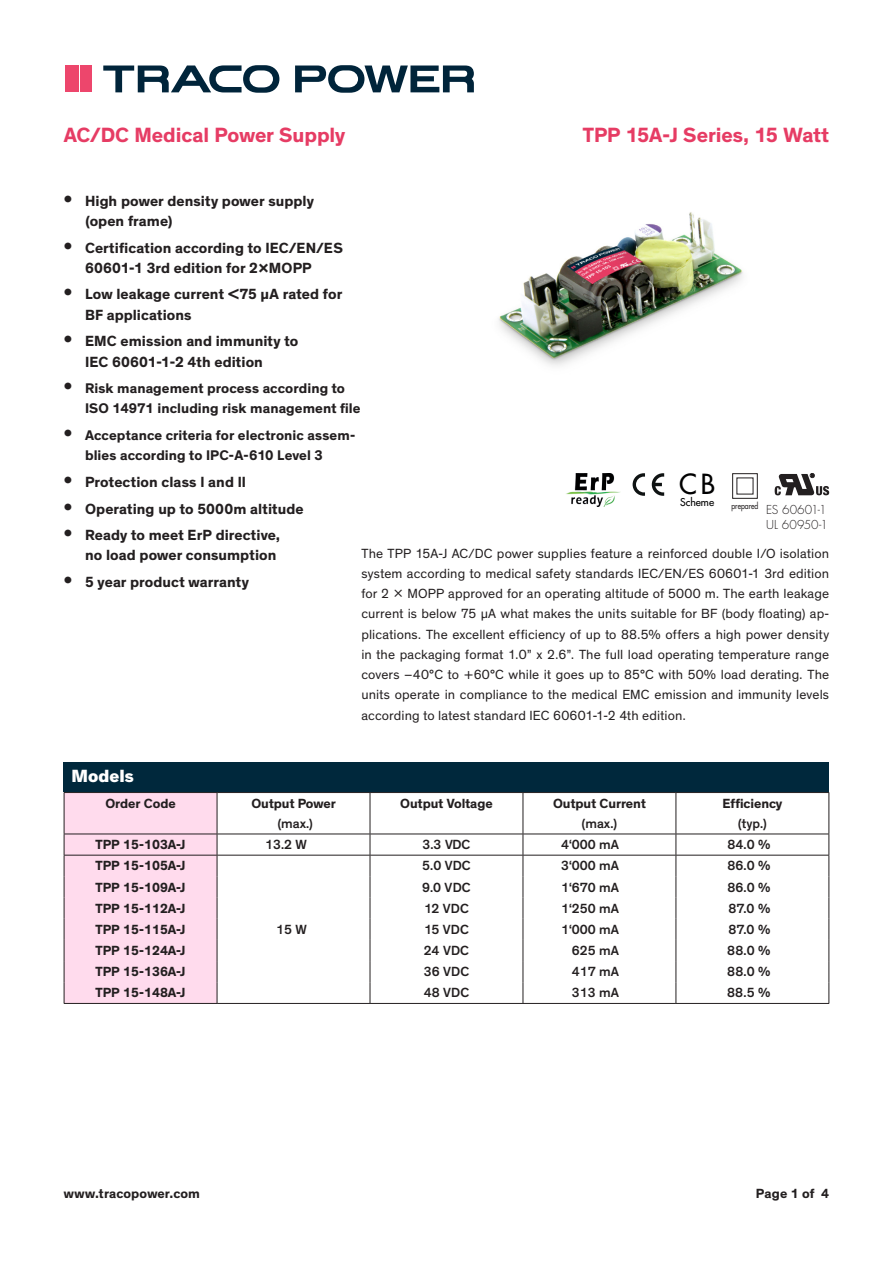
<style>
.page{position:relative;width:893px;height:1263px;background:#fff}
.page>*{position:absolute;margin:0;border:0;box-sizing:border-box;transform-origin:0 0}
.t1{font:27px "Futura";color:#000001}
.t2{font:700 21px "Theinhardt";letter-spacing:-.005em;color:#e63c64}
.t3{font:800 18px "Theinhardt";color:#fff}
.Features_Heavy{font:700 15px/20.2px "Theinhardt";letter-spacing:.005em;color:#231f20}
.Features_Heavy-2{font:700 14.25px/20.2px "Theinhardt";letter-spacing:.005em;color:#231f20}
.Text_medium{font:13.5px/20.2px "Theinhardt";letter-spacing:.01em;color:#231f20;text-align:justify}
.Tabelle_Heavy{font:700 13.5px "Theinhardt";color:#231f20}
.Tabelle_Heavy-2{font:500 13.5px "Theinhardt";color:#231f20}
.Text_light{font:300 12px/15px "Futura";letter-spacing:.01em;color:#231f20}
.t4{font:10.5px "Futura";color:#000001}
.t5{font:8.55px "Futura";color:#231f20;scale:.81 1}
.s1{font-size:21px}
</style>
<div class="page">
<svg style="left:103px;top:65px;width:176px;height:28px"></svg>
<svg style="left:295px;top:65px;width:179px;height:28px"></svg>
<div style="left:65px;top:66px;width:11px;height:26px;background:#ed466c"></div>
<div style="left:80px;top:66px;width:12px;height:26px;background:#ed466c"></div>
<svg style="left:78px;top:66px;width:1px;height:26px"></svg>
<svg style="left:633px;top:473px;width:12px;height:23px"></svg>
<svg style="left:652px;top:473px;width:12px;height:23px"></svg>
<div style="left:732px;top:473px;width:26px;height:26px;border:1px solid #231f20"></div>
<svg style="left:775px;top:473px;width:54px;height:22px"></svg>
<img style="left:566px;top:473px;width:54px;height:34px">
<img style="left:498px;top:212px;width:245px;height:154px">
<hr style="left:217px;top:792px;width:153px;height:1px;background:#231f20">
<hr style="left:370px;top:792px;width:153px;height:1px;background:#231f20">
<hr style="left:370px;top:793px;width:1px;height:41px;background:#231f20">
<hr style="left:523px;top:792px;width:153px;height:1px;background:#231f20">
<hr style="left:523px;top:793px;width:1px;height:41px;background:#231f20">
<hr style="left:676px;top:792px;width:153px;height:1px;background:#231f20">
<hr style="left:676px;top:793px;width:1px;height:41px;background:#231f20">
<hr style="left:829px;top:793px;width:1px;height:41px;background:#231f20">
<svg style="left:370px;top:835px;width:1px;height:168px"></svg>
<svg style="left:523px;top:835px;width:1px;height:168px"></svg>
<svg style="left:676px;top:835px;width:1px;height:168px"></svg>
<hr style="left:217px;top:834px;width:153px;height:1px;background:#231f20">
<hr style="left:370px;top:834px;width:153px;height:1px;background:#231f20">
<hr style="left:523px;top:834px;width:153px;height:1px;background:#231f20">
<hr style="left:676px;top:834px;width:153px;height:1px;background:#231f20">
<div style="left:64px;top:792px;width:154px;height:211px;background:#ffdbed"></div>
<svg style="left:829px;top:834px;width:1px;height:169px"></svg>
<hr style="left:64px;top:1003px;width:153px;height:1px;background:#231f20">
<hr style="left:217px;top:1003px;width:153px;height:1px;background:#231f20">
<hr style="left:370px;top:1003px;width:153px;height:1px;background:#231f20">
<hr style="left:523px;top:1003px;width:153px;height:1px;background:#231f20">
<hr style="left:676px;top:1003px;width:153px;height:1px;background:#231f20">
<hr style="left:64px;top:855px;width:153px;height:1px;background:#231f20">
<hr style="left:217px;top:855px;width:153px;height:1px;background:#231f20">
<hr style="left:370px;top:855px;width:153px;height:1px;background:#231f20">
<hr style="left:523px;top:855px;width:153px;height:1px;background:#231f20">
<hr style="left:676px;top:855px;width:153px;height:1px;background:#231f20">
<div style="left:64px;top:762px;width:765px;height:30px;background:#00283c"></div>
<h2 class="t2" style="left:64px;top:122px;width:283px">AC/DC Medical Power Supply</h2>
<h2 class="t2" style="left:583px;top:122px;width:248px">TPP 15A-J Series, 15 Watt</h2>
<p class="Features_Heavy" style="left:85px;top:191px;width:230px;text-indent:-21px"><span class="s1">•</span> High power density power supply (open frame)</p>
<p class="Features_Heavy" style="left:85px;top:238px;width:259px;text-indent:-21px"><span class="s1">•</span> Certification according to IEC/EN/ES<br>60601-1 3rd edition for 2xMOPP</p>
<p class="Features_Heavy" style="left:85px;top:285px;width:259px;text-indent:-21px"><span class="s1">•</span> Low leakage current &lt;75 µA rated for<br>BF applications</p>
<p class="Features_Heavy" style="left:85px;top:331px;width:215px;text-indent:-21px"><span class="s1">•</span> EMC emission and immunity to<br>IEC 60601-1-2 4th edition</p>
<p class="Features_Heavy-2" style="left:85px;top:379px;width:277px;text-indent:-21px"><span class="s1">•</span> Risk management process according to<br>ISO 14971 including risk management file</p>
<p class="Features_Heavy-2" style="left:85px;top:425px;width:272px;text-indent:-21px"><span class="s1">•</span> Acceptance criteria for electronic assem&shy;blies according to IPC-A-610 Level 3</p>
<p class="Features_Heavy" style="left:64px;top:472px;width:184px"><span class="s1">•</span> Protection class l and ll</p>
<p class="Features_Heavy" style="left:64px;top:499px;width:241px"><span class="s1">•</span> Operating up to 5000m altitude</p>
<p class="Features_Heavy" style="left:64px;top:525px;width:218px;text-align:right"><span class="s1">•</span> Ready to meet ErP directive, no load power consumption</p>
<p class="Features_Heavy" style="left:64px;top:572px;width:187px"><span class="s1">•</span> 5 year product warranty</p>
<p class="t1" style="left:679px;top:467px;width:38px">CB</p>
<p class="t4" style="left:680px;top:496px;width:36px">Scheme</p>
<p class="t5" style="left:731px;top:500px;width:35px">prepared</p>
<p class="Text_light" style="left:766px;top:502px;width:63px">ES 60601-1<br>UL 60950-1</p>
<p class="Text_medium" style="left:361px;top:543px;width:469px">The TPP 15A-J AC/DC power supplies feature a reinforced double I/O isolation system according to medical safety standards IEC/EN/ES 60601-1 3rd edition for 2 x MOPP approved for an operating altitude of 5000 m. The earth leakage current is below 75 μA what makes the units suitable for BF (body floating) ap&shy;plications. The excellent efficiency of up to 88.5% offers a high power density in the packaging format 1.0” x 2.6”. The full load operating temperature range covers –40°C to +60°C while it goes up to 85°C with 50% load derating. The units operate in compliance to the medical EMC emission and immunity levels according to latest standard IEC 60601-1-2 4th edition.</p>
<p class="t3" style="left:72px;top:765px;width:64px">Models</p>
<p class="Tabelle_Heavy" style="left:105px;top:795px;width:72px">Order Code</p>
<p class="Tabelle_Heavy" style="left:251px;top:795px;width:86px">Output Power</p>
<p class="Tabelle_Heavy-2" style="left:277px;top:815px;width:37px">(max.)</p>
<p class="Tabelle_Heavy" style="left:400px;top:795px;width:94px">Output Voltage</p>
<p class="Tabelle_Heavy" style="left:553px;top:795px;width:94px">Output Current</p>
<p class="Tabelle_Heavy-2" style="left:582px;top:815px;width:37px">(max.)</p>
<p class="Tabelle_Heavy" style="left:722px;top:795px;width:62px">Efficiency</p>
<p class="Tabelle_Heavy-2" style="left:738px;top:815px;width:31px">(typ.)</p>
<p class="Tabelle_Heavy" style="left:95px;top:836px;width:92px">TPP 15-103A-J</p>
<p class="Tabelle_Heavy-2" style="left:265px;top:836px;width:43px">13.2 W</p>
<p class="Tabelle_Heavy-2" style="left:423px;top:836px;width:49px">3.3 VDC</p>
<p class="Tabelle_Heavy-2" style="left:561px;top:836px;width:59px">4‘000 mA</p>
<p class="Tabelle_Heavy-2" style="left:728px;top:836px;width:44px">84.0 %</p>
<p class="Tabelle_Heavy" style="left:95px;top:857px;width:92px">TPP 15-105A-J</p>
<p class="Tabelle_Heavy-2" style="left:422px;top:858px;width:50px">5.0 VDC</p>
<p class="Tabelle_Heavy-2" style="left:561px;top:858px;width:59px">3‘000 mA</p>
<p class="Tabelle_Heavy-2" style="left:727px;top:858px;width:45px">86.0 %</p>
<p class="Tabelle_Heavy" style="left:95px;top:878px;width:92px">TPP 15-109A-J</p>
<p class="Tabelle_Heavy-2" style="left:422px;top:879px;width:50px">9.0 VDC</p>
<p class="Tabelle_Heavy-2" style="left:561px;top:879px;width:59px">1‘670 mA</p>
<p class="Tabelle_Heavy-2" style="left:727px;top:879px;width:45px">86.0 %</p>
<p class="Tabelle_Heavy" style="left:95px;top:900px;width:92px">TPP 15-112A-J</p>
<p class="Tabelle_Heavy-2" style="left:424px;top:900px;width:46px">12 VDC</p>
<p class="Tabelle_Heavy-2" style="left:561px;top:900px;width:59px">1‘250 mA</p>
<p class="Tabelle_Heavy-2" style="left:729px;top:900px;width:43px">87.0 %</p>
<p class="Tabelle_Heavy" style="left:95px;top:921px;width:92px">TPP 15-115A-J</p>
<p class="Tabelle_Heavy-2" style="left:276px;top:921px;width:32px">15 W</p>
<p class="Tabelle_Heavy-2" style="left:424px;top:921px;width:46px">15 VDC</p>
<p class="Tabelle_Heavy-2" style="left:561px;top:921px;width:59px">1‘000 mA</p>
<p class="Tabelle_Heavy-2" style="left:729px;top:921px;width:43px">87.0 %</p>
<p class="Tabelle_Heavy" style="left:95px;top:942px;width:92px">TPP 15-124A-J</p>
<p class="Tabelle_Heavy-2" style="left:424px;top:942px;width:47px">24 VDC</p>
<p class="Tabelle_Heavy-2" style="left:572px;top:942px;width:49px">625 mA</p>
<p class="Tabelle_Heavy-2" style="left:727px;top:942px;width:45px">88.0 %</p>
<p class="Tabelle_Heavy" style="left:95px;top:963px;width:92px">TPP 15-136A-J</p>
<p class="Tabelle_Heavy-2" style="left:424px;top:964px;width:47px">36 VDC</p>
<p class="Tabelle_Heavy-2" style="left:572px;top:964px;width:49px">417 mA</p>
<p class="Tabelle_Heavy-2" style="left:727px;top:964px;width:45px">88.0 %</p>
<p class="Tabelle_Heavy" style="left:95px;top:984px;width:92px">TPP 15-148A-J</p>
<p class="Tabelle_Heavy-2" style="left:424px;top:985px;width:47px">48 VDC</p>
<p class="Tabelle_Heavy-2" style="left:572px;top:985px;width:49px">313 mA</p>
<p class="Tabelle_Heavy-2" style="left:727px;top:985px;width:45px">88.5 %</p>
<p class="Tabelle_Heavy" style="left:64px;top:1185px;width:138px">www.tracopower.com</p>
<p class="Tabelle_Heavy" style="left:756px;top:1185px;width:75px">Page 1 of 4</p>
</div>
